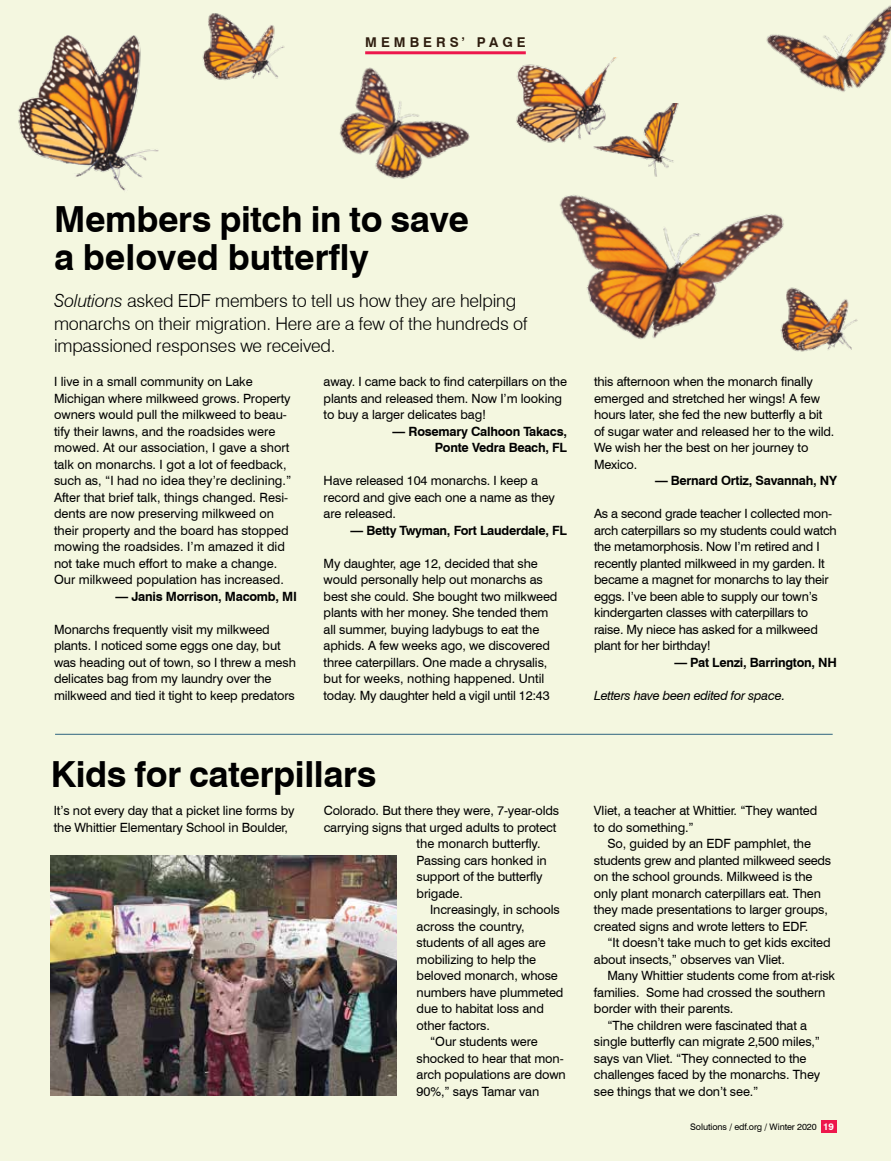
<style>
.page{position:relative;width:891px;height:1161px;background:#f4f7e0}
.page>*{position:absolute;margin:0;border:0;box-sizing:border-box;transform-origin:0 0}
.t1{font:700 36px/37.5px "Swiss 721 BT";letter-spacing:-.01em;color:#000}
.t2{font:300 18px/22.5px "Swiss 721 BT";letter-spacing:-.01em;color:#000}
.t3{font:700 13.5px "Swiss 721 BT";letter-spacing:.3em;color:#2f1e10}
.t4{font:12.75px/16.5px "Swiss 721 BT";letter-spacing:-.01em;color:#000}
.t5{font:700 12.75px/16.5px "Swiss 721 BT";letter-spacing:-.02em;color:#000;text-align:right}
.t6{font:italic 12.75px "Swiss 721 BT";letter-spacing:-.02em;color:#000}
.t7{font:9px "Swiss 721 BT";letter-spacing:-.01em;color:#000}
.s1{font-style:italic}
.s2{font-weight:700;font-size:9.6px;color:#fff}
</style>
<div class="page">
<hr style="left:365px;top:51px;width:161px;height:3px;background:#ed174c">
<img style="left:766px;top:5px;width:125px;height:87px">
<img style="left:339px;top:51px;width:147px;height:128px">
<img style="left:559px;top:195px;width:225px;height:144px">
<div style="left:821px;top:1120px;width:15px;height:13px;background:#ed174c"></div>
<hr style="left:55px;top:734px;width:778px;height:1px;background:#2d637f">
<img style="left:18px;top:35px;width:141px;height:156px">
<img style="left:202px;top:13px;width:83px;height:68px">
<img style="left:773px;top:272px;width:85px;height:80px">
<img style="left:594px;top:103px;width:85px;height:74px">
<img style="left:516px;top:58px;width:103px;height:90px">
<img style="left:51px;top:856px;width:345px;height:240px">
<p class="t3" style="left:295px;top:33px;width:303px">DEPARTMENT STANDING HEAD</p>
<p class="t3" style="left:365px;top:34px;width:162px">MEMBERS’ PAGE</p>
<h1 class="t1" style="left:54px;top:201px;width:416px">Members pitch in to save a beloved butterfly</h1>
<h2 class="t2" style="left:54px;top:290px;width:475px"><span class="s1">Solutions</span> asked EDF members to tell us how they are helping monarchs on their migration. Here are a few of the hundreds of impassioned responses we received.</h2>
<p class="t4" style="left:54px;top:373px;width:239px">I live in a small community on Lake Michigan where milkweed grows. Property owners would pull the milkweed to beau&shy;tify their lawns, and the roadsides were mowed. At our association, I gave a short talk on monarchs. I got a lot of feedback, such as, “I had no idea they’re declining.” After that brief talk, things changed. Resi&shy;dents are now preserving milkweed on their property and the board has stopped mowing the roadsides. I’m amazed it did not take much effort to make a change.<br>Our milkweed population has increased.</p>
<p class="t5" style="left:116px;top:588px;width:183px">— Janis Morrison, Macomb, MI</p>
<p class="t4" style="left:54px;top:621px;width:243px">Monarchs frequently visit my milkweed plants. I noticed some eggs one day, but was heading out of town, so I threw a mesh delicates bag from my laundry over the milkweed and tied it tight to keep predators</p>
<p class="t4" style="left:324px;top:373px;width:245px">away. I came back to find caterpillars on the plants and released them. Now I’m looking to buy a larger delicates bag!</p>
<p class="t5" style="left:393px;top:423px;width:176px">— Rosemary Calhoon Takacs,<br>Ponte Vedra Beach, FL</p>
<p class="t4" style="left:324px;top:472px;width:233px">Have released 104 monarchs. I keep a record and give each one a name as they are released.</p>
<p class="t5" style="left:350px;top:522px;width:218px">— Betty Twyman, Fort Lauderdale, FL</p>
<p class="t4" style="left:324px;top:555px;width:235px">My daughter, age 12, decided that she would personally help out monarchs as best she could. She bought two milkweed plants with her money. She tended them all summer, buying ladybugs to eat the aphids. A few weeks ago, we discovered three caterpillars. One made a chrysalis, but for weeks, nothing happened. Until today. My daughter held a vigil until 12:43</p>
<h1 class="t1" style="left:51px;top:755px;width:327px">Kids for caterpillars</h1>
<p class="t4" style="left:54px;top:802px;width:242px">It’s not every day that a picket line forms by the Whittier Elementary School in Boulder,</p>
<p class="t4" style="left:324px;top:802px;width:237px">Colorado. But there they were, 7-year-olds</p>
<p class="t4" style="left:324px;top:819px;width:234px">carrying signs that urged adults to protect</p>
<p class="t4" style="left:417px;top:835px;width:125px">the monarch butterfly.</p>
<p class="t4" style="left:417px;top:852px;width:132px">Passing cars honked in</p>
<p class="t4" style="left:417px;top:868px;width:128px">support of the butterfly</p>
<p class="t4" style="left:417px;top:885px;width:48px">brigade.</p>
<p class="t4" style="left:430px;top:901px;width:131px">Increasingly, in schools</p>
<p class="t4" style="left:417px;top:918px;width:110px">across the country,</p>
<p class="t4" style="left:417px;top:934px;width:131px">students of all ages are</p>
<p class="t4" style="left:417px;top:951px;width:121px">mobilizing to help the</p>
<p class="t4" style="left:417px;top:967px;width:143px">beloved monarch, whose</p>
<p class="t4" style="left:417px;top:984px;width:148px">numbers have plummeted</p>
<p class="t4" style="left:417px;top:1000px;width:129px">due to habitat loss and</p>
<p class="t4" style="left:417px;top:1017px;width:75px">other factors.</p>
<p class="t4" style="left:430px;top:1033px;width:109px">“Our students were</p>
<p class="t4" style="left:417px;top:1050px;width:149px">shocked to hear that mon-</p>
<p class="t4" style="left:417px;top:1066px;width:151px">arch populations are down</p>
<p class="t4" style="left:417px;top:1083px;width:124px">90%,” says Tamar van</p>
<p class="t4" style="left:594px;top:373px;width:242px">this afternoon when the monarch finally emerged and stretched her wings! A few hours later, she fed the new butterfly a bit of sugar water and released her to the wild.<br>We wish her the best on her journey to Mexico.</p>
<p class="t5" style="left:655px;top:472px;width:183px">— Bernard Ortiz, Savannah, NY</p>
<p class="t4" style="left:594px;top:505px;width:244px">As a second grade teacher I collected mon&shy;arch caterpillars so my students could watch the metamorphosis. Now I’m retired and I recently planted milkweed in my garden. It became a magnet for monarchs to lay their eggs. I’ve been able to supply our town’s kindergarten classes with caterpillars to raise. My niece has asked for a milkweed plant for her birthday!</p>
<p class="t5" style="left:674px;top:654px;width:164px">— Pat Lenzi, Barrington, NH</p>
<p class="t6" style="left:594px;top:687px;width:193px">Letters have been edited for space.</p>
<p class="t4" style="left:594px;top:802px;width:225px">Vliet, a teacher at Whittier. “They wanted to do something.”</p>
<p class="t4" style="left:594px;top:835px;width:239px;text-indent:14px">So, guided by an EDF pamphlet, the students grew and planted milkweed seeds on the school grounds. Milkweed is the only plant monarch caterpillars eat. Then they made presentations to larger groups, created signs and wrote letters to EDF.</p>
<p class="t4" style="left:594px;top:934px;width:238px;text-indent:14px">“It doesn’t take much to get kids excited about insects,” observes van Vliet.</p>
<p class="t4" style="left:607px;top:967px;width:229px">Many Whittier students come from at-risk</p>
<p class="t4" style="left:594px;top:984px;width:233px">families. Some had crossed the southern</p>
<p class="t4" style="left:594px;top:1000px;width:141px">border with their parents.</p>
<p class="t4" style="left:607px;top:1017px;width:201px">“The children were fascinated that a</p>
<p class="t4" style="left:594px;top:1033px;width:228px">single butterfly can migrate 2,500 miles,”</p>
<p class="t4" style="left:594px;top:1050px;width:214px">says van Vliet. “They connected to the</p>
<p class="t4" style="left:594px;top:1066px;width:228px">challenges faced by the monarchs. They</p>
<p class="t4" style="left:594px;top:1083px;width:166px">see things that we don’t see.”</p>
<p class="t7" style="left:690px;top:1121px;width:145px">Solutions / edf.org / Winter 2020 <span class="s2">19</span></p>
</div>
